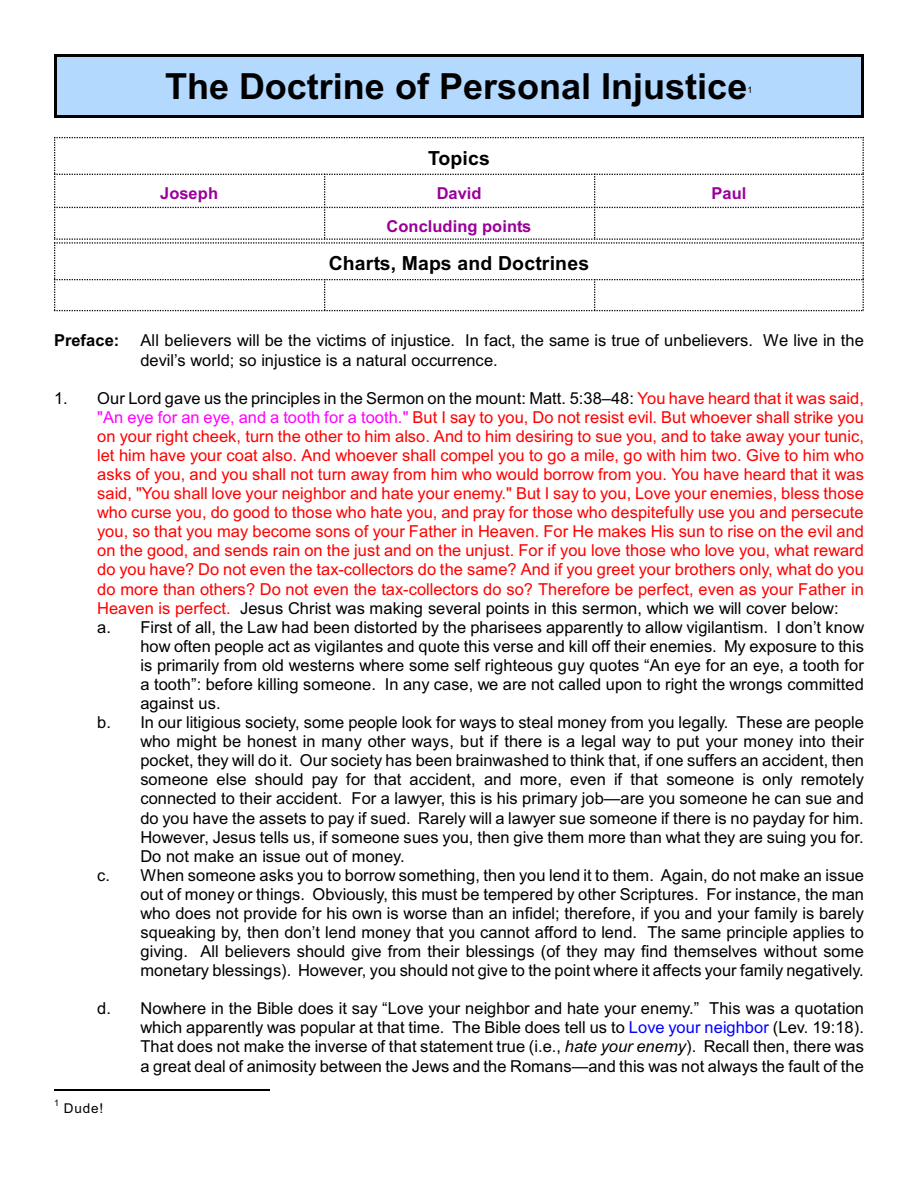
<style>
.page{position:relative;width:918px;height:1188px;background:#fff}
.page>*{position:absolute;margin:0;border:0;box-sizing:border-box;transform-origin:0 0}
.t1{font:700 36px "Arial";color:#000}
.t2{font:700 19.5px "Arial";letter-spacing:.01em;color:#000}
.t3{font:16.5px/19px "Arial";color:#000}
.t4{font:16.5px "Arial";letter-spacing:.005em;color:#f00}
.t5{font:700 16.5px "Arial";color:#909}
.t6{font:700 16.5px "Arial";letter-spacing:.005em;color:#000}
.t7{font:13.5px "Arial";color:#000}
.t8{font:9px "Arial";color:#000}
.s1{color:#f00}
.s2{color:#f0f}
.s3{color:#00f}
.s4{font-style:italic}
</style>
<div class="page">
<hr style="left:54px;top:1089px;width:216px;height:2px;background:#000">
<div style="left:54px;top:54px;width:810px;height:64px;background:#b3d9ff"></div>
<hr style="left:54px;top:54px;width:3px;height:64px;background:#000">
<hr style="left:861px;top:54px;width:3px;height:64px;background:#000">
<hr style="left:54px;top:54px;width:810px;height:3px;background:#000">
<hr style="left:54px;top:115px;width:810px;height:3px;background:#000">
<svg style="left:54px;top:137px;width:810px;height:174px"></svg>
<h1 class="t1" style="left:165px;top:73px;width:584px">The Doctrine of Personal Injustice</h1>
<p class="t8" style="left:747px;top:86px;width:7px">1</p>
<p class="t2" style="left:428px;top:151px;width:63px">Topics</p>
<p class="t5" style="left:160px;top:187px;width:59px">Joseph</p>
<p class="t5" style="left:437px;top:187px;width:46px">David</p>
<p class="t5" style="left:712px;top:187px;width:36px">Paul</p>
<p class="t5" style="left:387px;top:220px;width:146px">Concluding points</p>
<p class="t2" style="left:329px;top:256px;width:262px">Charts, Maps and Doctrines</p>
<p class="t6" style="left:54px;top:334px;width:67px">Preface:</p>
<p class="t3" style="left:140px;top:332px;width:725px">All believers will be the victims of injustice. In fact, the same is true of unbelievers. We live in the devil’s world; so injustice is a natural occurrence.</p>
<p class="t3" style="left:54px;top:390px;width:811px">1. Our Lord gave us the principles in the Sermon on the mount: Matt. 5:38–48: <span class="s1">You have heard that it was said,</span></p>
<p class="t4" style="left:97px;top:411px;width:768px"><span class="s2">"An eye for an eye, and a tooth for a tooth."</span> But I say to you, Do not resist evil. But whoever shall strike you</p>
<p class="t4" style="left:97px;top:430px;width:768px">on your right cheek, turn the other to him also. And to him desiring to sue you, and to take away your tunic,</p>
<p class="t4" style="left:97px;top:449px;width:768px">let him have your coat also. And whoever shall compel you to go a mile, go with him two. Give to him who</p>
<p class="t4" style="left:97px;top:468px;width:768px">asks of you, and you shall not turn away from him who would borrow from you. You have heard that it was</p>
<p class="t4" style="left:97px;top:487px;width:768px">said, "You shall love your neighbor and hate your enemy." But I say to you, Love your enemies, bless those</p>
<p class="t4" style="left:97px;top:506px;width:768px">who curse you, do good to those who hate you, and pray for those who despitefully use you and persecute</p>
<p class="t4" style="left:97px;top:525px;width:768px">you, so that you may become sons of your Father in Heaven. For He makes His sun to rise on the evil and</p>
<p class="t4" style="left:97px;top:544px;width:768px">on the good, and sends rain on the just and on the unjust. For if you love those who love you, what reward</p>
<p class="t4" style="left:97px;top:563px;width:768px">do you have? Do not even the tax-collectors do the same? And if you greet your brothers only, what do you</p>
<p class="t4" style="left:97px;top:583px;width:768px">do more than others? Do not even the tax-collectors do so? Therefore be perfect, even as your Father in</p>
<p class="t3" style="left:97px;top:600px;width:743px"><span class="s1">Heaven is perfect.</span> Jesus Christ was making several points in this sermon, which we will cover below:</p>
<p class="t3" style="left:97px;top:619px;width:769px">a. First of all, the Law had been distorted by the pharisees apparently to allow vigilantism. I don’t know</p>
<p class="t3" style="left:140px;top:638px;width:725px">how often people act as vigilantes and quote this verse and kill off their enemies. My exposure to this</p>
<p class="t3" style="left:140px;top:657px;width:725px">is primarily from old westerns where some self righteous guy quotes “An eye for an eye, a tooth for</p>
<p class="t3" style="left:140px;top:676px;width:725px">a tooth”: before killing someone. In any case, we are not called upon to right the wrongs committed</p>
<p class="t3" style="left:140px;top:695px;width:82px">against us.</p>
<p class="t3" style="left:97px;top:714px;width:768px">b. In our litigious society, some people look for ways to steal money from you legally. These are people</p>
<p class="t3" style="left:140px;top:733px;width:725px">who might be honest in many other ways, but if there is a legal way to put your money into their</p>
<p class="t3" style="left:140px;top:752px;width:725px">pocket, they will do it. Our society has been brainwashed to think that, if one suffers an accident, then</p>
<p class="t3" style="left:140px;top:772px;width:725px">someone else should pay for that accident, and more, even if that someone is only remotely</p>
<p class="t3" style="left:140px;top:791px;width:725px">connected to their accident. For a lawyer, this is his primary job—are you someone he can sue and</p>
<p class="t3" style="left:140px;top:810px;width:725px">do you have the assets to pay if sued. Rarely will a lawyer sue someone if there is no payday for him.</p>
<p class="t3" style="left:140px;top:829px;width:725px">However, Jesus tells us, if someone sues you, then give them more than what they are suing you for.</p>
<p class="t3" style="left:140px;top:848px;width:266px">Do not make an issue out of money.</p>
<p class="t3" style="left:97px;top:867px;width:768px">c. When someone asks you to borrow something, then you lend it to them. Again, do not make an issue</p>
<p class="t3" style="left:140px;top:886px;width:725px">out of money or things. Obviously, this must be tempered by other Scriptures. For instance, the man</p>
<p class="t3" style="left:140px;top:905px;width:725px">who does not provide for his own is worse than an infidel; therefore, if you and your family is barely</p>
<p class="t3" style="left:140px;top:924px;width:725px">squeaking by, then don’t lend money that you cannot afford to lend. The same principle applies to</p>
<p class="t3" style="left:140px;top:943px;width:725px">giving. All believers should give from their blessings (of they may find themselves without some</p>
<p class="t3" style="left:140px;top:962px;width:725px">monetary blessings). However, you should not give to the point where it affects your family negatively.</p>
<p class="t3" style="left:140px;top:1001px;width:725px;text-align:justify;text-indent:-43px">d. Nowhere in the Bible does it say “Love your neighbor and hate your enemy.” This was a quotation which apparently was popular at that time. The Bible does tell us to <span class="s3">Love your neighbor</span> (Lev. 19:18).<br>That does not make the inverse of that statement true (i.e., <span class="s4">hate your enemy</span>). Recall then, there was a great deal of animosity between the Jews and the Romans—and this was not always the fault of the</p>
<p class="t8" style="left:54px;top:1099px;width:7px">1</p>
<p class="t7" style="left:64px;top:1103px;width:41px">Dude!</p>
</div>
